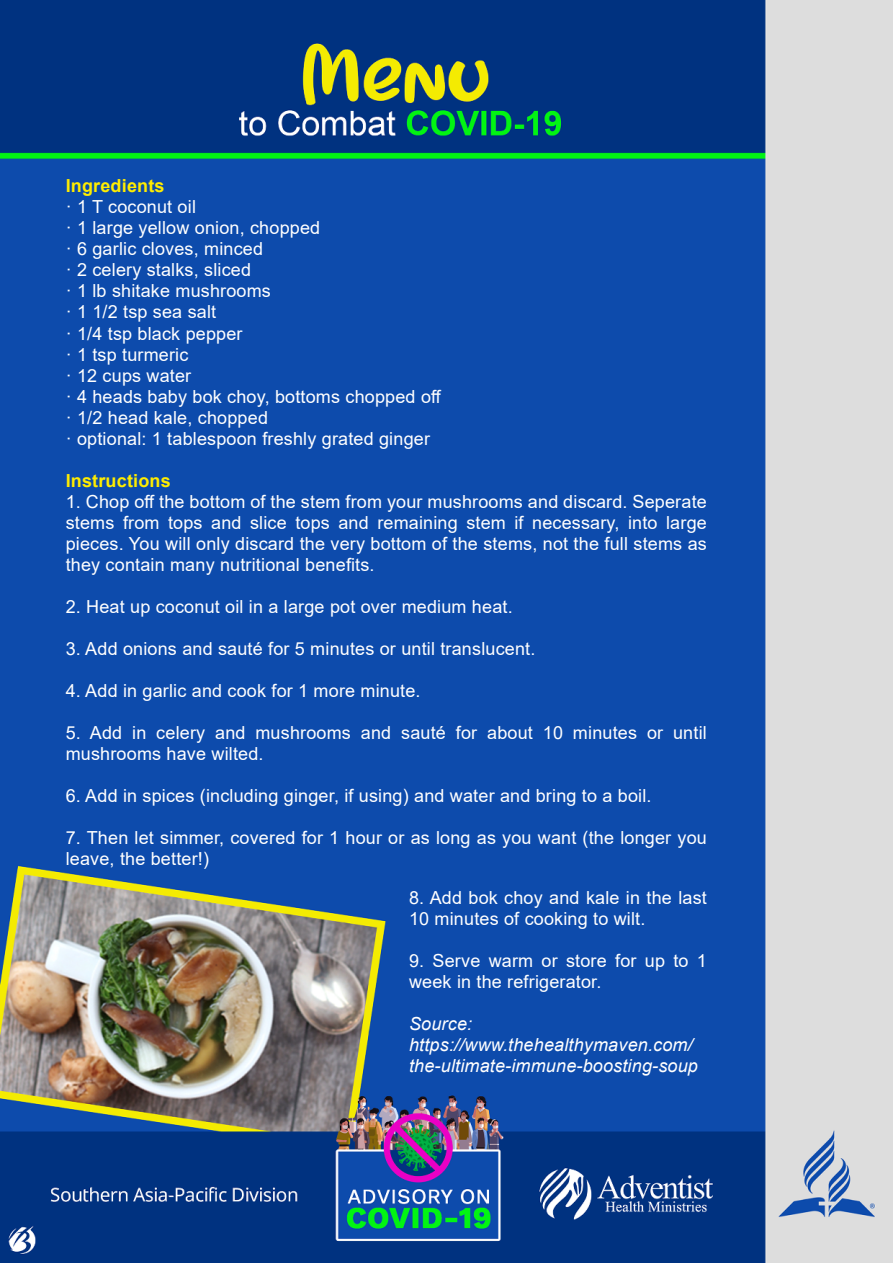
<style>
.page{position:relative;width:893px;height:1263px;background:#fff}
.page>*{position:absolute;margin:0;border:0;box-sizing:border-box;transform-origin:0 0}
.t1{font:18px/21px "Arial";letter-spacing:.01em;color:#fff}
.t2{font:italic 18px/21px "Arial";letter-spacing:.01em;color:#fff}
.t3{font:700 18px "Arial";letter-spacing:.01em;color:#ffed00}
</style>
<div class="page">
<img style="left:0;top:0;width:893px;height:1263px">
<p class="t3" style="left:66px;top:173px;width:100px">Ingredients</p>
<p class="t1" style="left:66px;top:196px;width:377px">· 1 T coconut oil<br>· 1 large yellow onion, chopped<br>· 6 garlic cloves, minced<br>· 2 celery stalks, sliced<br>· 1 lb shitake mushrooms<br>· 1 1/2 tsp sea salt<br>· 1/4 tsp black pepper<br>· 1 tsp turmeric<br>· 12 cups water<br>· 4 heads baby bok choy, bottoms chopped off · 1/2 head kale, chopped<br>· optional: 1 tablespoon freshly grated ginger</p>
<p class="t3" style="left:66px;top:467px;width:106px">Instructions</p>
<p class="t1" style="left:66px;top:491px;width:643px;text-align:justify">1. Chop off the bottom of the stem from your mushrooms and discard. Seperate stems from tops and slice tops and remaining stem if necessary, into large pieces. You will only discard the very bottom of the stems, not the full stems as they contain many nutritional benefits.</p>
<p class="t1" style="left:66px;top:596px;width:448px">2. Heat up coconut oil in a large pot over medium heat.</p>
<p class="t1" style="left:66px;top:638px;width:471px">3. Add onions and sauté for 5 minutes or until translucent.</p>
<p class="t1" style="left:66px;top:680px;width:356px">4. Add in garlic and cook for 1 more minute.</p>
<p class="t1" style="left:66px;top:722px;width:643px">5. Add in celery and mushrooms and sauté for about 10 minutes or until mushrooms have wilted.</p>
<p class="t1" style="left:66px;top:785px;width:587px">6. Add in spices (including ginger, if using) and water and bring to a boil.</p>
<p class="t1" style="left:66px;top:827px;width:643px">7. Then let simmer, covered for 1 hour or as long as you want (the longer you leave, the better!)</p>
<p class="t1" style="left:409px;top:887px;width:299px">8. Add bok choy and kale in the last<br>10 minutes of cooking to wilt.</p>
<p class="t1" style="left:409px;top:950px;width:299px">9. Serve warm or store for up to 1 week in the refrigerator.</p>
<p class="t2" style="left:409px;top:1013px;width:290px">Source: https://www.thehealthymaven.com/ the-ultimate-immune-boosting-soup</p>
</div>
